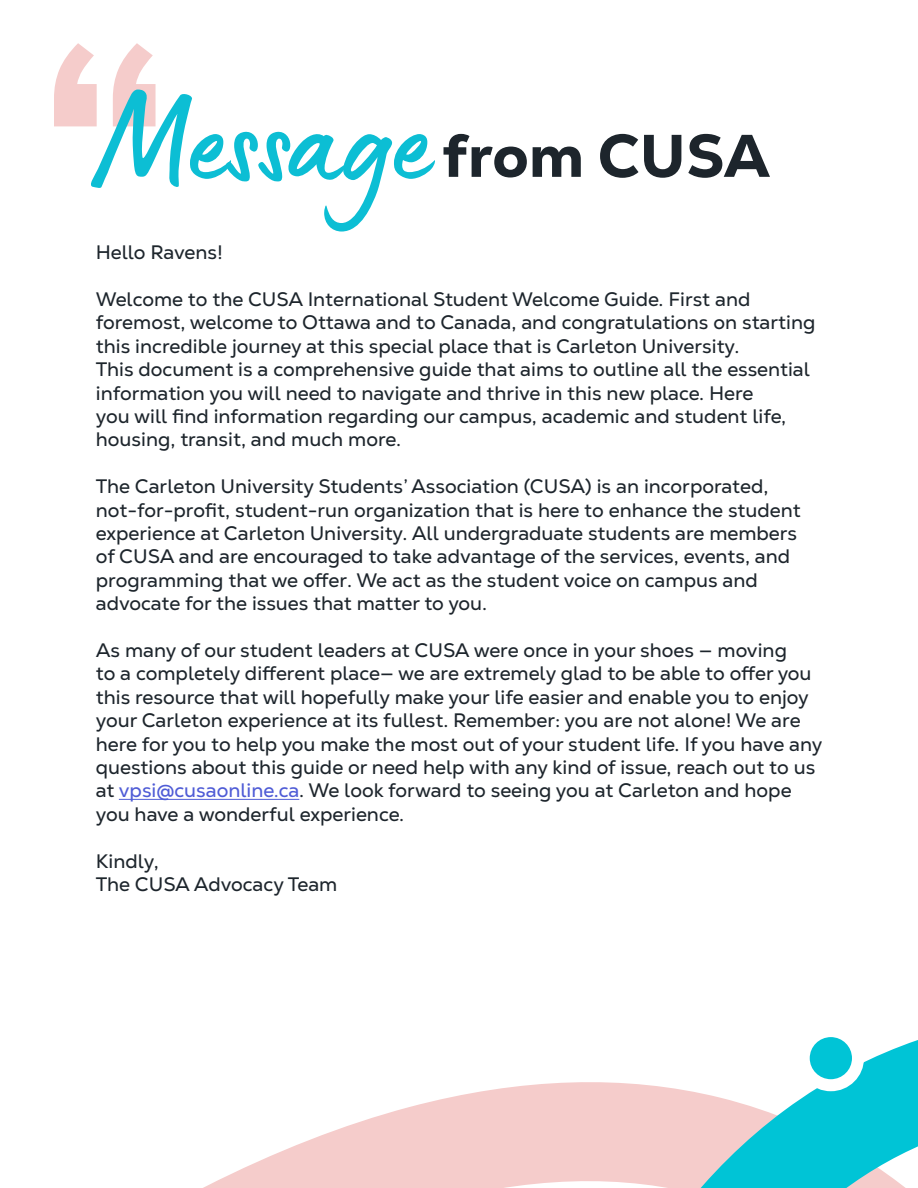
<style>
.page{position:relative;width:918px;height:1188px;background:#fff}
.page>*{position:absolute;margin:0;border:0;box-sizing:border-box;transform-origin:0 0}
.t1{font:135px "Lumios Marker";color:#0cbed4}
.t2{font:800 60px "Nexa Text";color:#1d252c}
.t3{font:19.5px/23.4px "Nexa Text";color:#1d252c}
.s1{color:#4f5cd6}
</style>
<div class="page">
<svg style="left:54px;top:43px;width:102px;height:83px"></svg>
<svg style="left:203px;top:1090px;width:287px;height:98px;fill:#f5cccb"></svg>
<svg style="left:490px;top:1040px;width:428px;height:148px"></svg>
<svg style="left:804px;top:1031px;width:54px;height:54px;fill:#00c4d6"></svg>
<div style="left:798px;top:1025px;width:66px;height:66px;border:12px solid #fff;border-radius:50%"></div>
<hr style="left:119px;top:799px;width:180px;height:1px;background:#4f5cd6">
<h1 class="t1" style="left:102px;top:51px;width:328px">Message</h1>
<h2 class="t2" style="left:442px;top:117px;width:330px">from CUSA</h2>
<p class="t3" style="left:96px;top:241px;width:128px">Hello Ravens!</p>
<p class="t3" style="left:96px;top:287px;width:721px">Welcome to the CUSA International Student Welcome Guide. First and foremost, welcome to Ottawa and to Canada, and congratulations on starting this incredible journey at this special place that is Carleton University.<br>This document is a comprehensive guide that aims to outline all the essential information you will need to navigate and thrive in this new place. Here<br>you will find information regarding our campus, academic and student life, housing, transit, and much more.</p>
<p class="t3" style="left:96px;top:475px;width:706px">The Carleton University Students’ Association (CUSA) is an incorporated, not-for-profit, student-run organization that is here to enhance the student experience at Carleton University. All undergraduate students are members of CUSA and are encouraged to take advantage of the services, events, and programming that we offer. We act as the student voice on campus and advocate for the issues that matter to you.</p>
<p class="t3" style="left:96px;top:638px;width:728px">As many of our student leaders at CUSA were once in your shoes — moving<br>to a completely different place— we are extremely glad to be able to offer you this resource that will hopefully make your life easier and enable you to enjoy your Carleton experience at its fullest. Remember: you are not alone! We are here for you to help you make the most out of your student life. If you have any questions about this guide or need help with any kind of issue, reach out to us at <span class="s1">vpsi@cusaonline.ca</span>. We look forward to seeing you at Carleton and hope you have a wonderful experience.</p>
<p class="t3" style="left:96px;top:849px;width:243px">Kindly,<br>The CUSA Advocacy Team</p>
</div>
